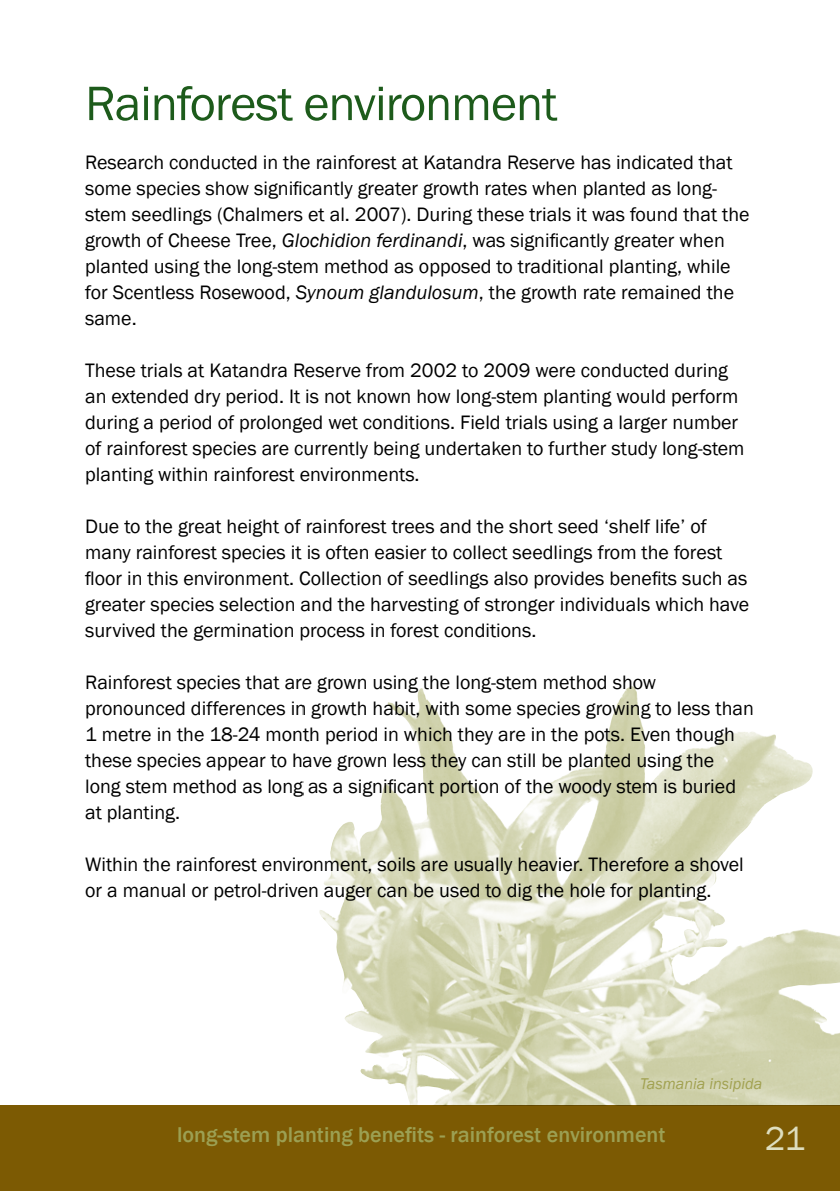
<style>
.page{position:relative;width:840px;height:1191px;background:#fff}
.page>*{position:absolute;margin:0;border:0;box-sizing:border-box;transform-origin:0 0}
.t1{font:50px "Franklin Gothic";letter-spacing:-.02em;color:#1d5b1b}
.t2{font:34px "Franklin Gothic";color:#dedebf;scale:1.04 1}
.t3{font:500 22px "Franklin Gothic";color:#9ca053}
.t4{font:20px/26px "Franklin Gothic";color:#000}
.t5{font:italic 16px "Franklin Gothic";color:#a1a150}
.s1{font-style:italic}
</style>
<div class="page">
<div style="left:0;top:1106px;width:839px;height:85px;background:#7c5a03"></div>
<img style="left:316px;top:688px;width:523px;height:418px">
<h1 class="t1" style="left:85px;top:72px;width:473px">Rainforest environment</h1>
<p class="t4" style="left:85px;top:149px;width:665px">Research conducted in the rainforest at Katandra Reserve has indicated that some species show significantly greater growth rates when planted as long&shy;stem seedlings (Chalmers et al. 2007). During these trials it was found that the growth of Cheese Tree, <span class="s1">Glochidion ferdinandi</span>, was significantly greater when planted using the long-stem method as opposed to traditional planting, while for Scentless Rosewood, <span class="s1">Synoum glandulosum</span>, the growth rate remained the same.</p>
<p class="t4" style="left:85px;top:357px;width:660px">These trials at Katandra Reserve from 2002 to 2009 were conducted during an extended dry period. It is not known how long-stem planting would perform during a period of prolonged wet conditions. Field trials using a larger number of rainforest species are currently being undertaken to further study long-stem planting within rainforest environments.</p>
<p class="t4" style="left:85px;top:513px;width:665px">Due to the great height of rainforest trees and the short seed ‘shelf life’ of many rainforest species it is often easier to collect seedlings from the forest floor in this environment. Collection of seedlings also provides benefits such as greater species selection and the harvesting of stronger individuals which have survived the germination process in forest conditions.</p>
<p class="t4" style="left:85px;top:669px;width:670px">Rainforest species that are grown using the long-stem method show pronounced differences in growth habit, with some species growing to less than 1 metre in the 18-24 month period in which they are in the pots. Even though these species appear to have grown less they can still be planted using the long stem method as long as a significant portion of the woody stem is buried at planting.</p>
<p class="t4" style="left:85px;top:851px;width:660px">Within the rainforest environment, soils are usually heavier. Therefore a shovel or a manual or petrol-driven auger can be used to dig the hole for planting.</p>
<p class="t5" style="left:639px;top:1073px;width:124px">Tasmania insipida</p>
<p class="t3" style="left:177px;top:1120px;width:489px">long-stem planting benefits - rainforest environment</p>
<h2 class="t2" style="left:764px;top:1117px;width:40px">21</h2>
</div>
